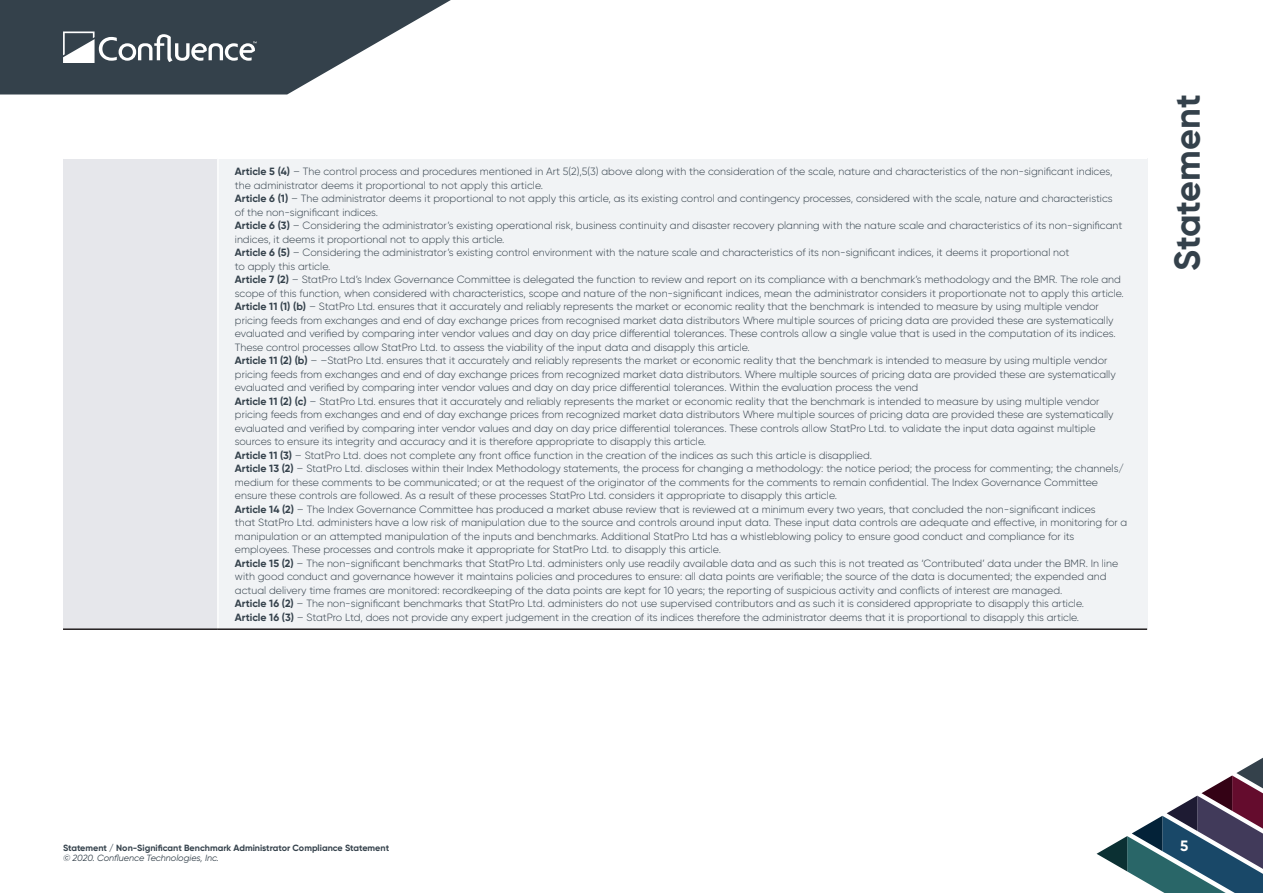
<style>
.page{position:relative;width:1263px;height:893px;background:#fff}
.page>*{position:absolute;margin:0;border:0;box-sizing:border-box;transform-origin:0 0}
.t1{font:700 36px "Gilroy";color:#34414b}
.t2{font:700 15px "Gilroy";color:#fff}
.Content{font:300 10.5px/13.5px "Gilroy";color:#34414b}
.t3{font:700 9px "Gilroy";color:#34414b}
.t4{font:italic 9px "Gilroy";color:#34414b}
.s1{font-weight:700}
</style>
<div class="page">
<svg style="left:1096px;top:757px;width:167px;height:136px"></svg>
<svg style="left:0;top:0;width:451px;height:95px"></svg>
<div style="left:63px;top:158px;width:155px;height:471px;background:#e6e7eb"></div>
<div style="left:218px;top:158px;width:929px;height:471px;background:#f1f3f5"></div>
<hr style="left:63px;top:158px;width:155px;height:1px;background:#fff">
<hr style="left:218px;top:158px;width:929px;height:1px;background:#fff">
<hr style="left:217px;top:159px;width:2px;height:469px;background:#fff">
<hr style="left:63px;top:628px;width:155px;height:2px;background:#231f20">
<hr style="left:218px;top:628px;width:929px;height:2px;background:#231f20">
<p class="Content" style="left:235px;top:165px;width:879px"><span class="s1">Article 5 (4)</span> – The control process and procedures mentioned in Art 5(2),5(3) above along with the consideration of the scale, nature and characteristics of the non-significant indices, the administrator deems it proportional to not apply this article.</p>
<p class="Content" style="left:235px;top:192px;width:879px"><span class="s1">Article 6 (1)</span> – The administrator deems it proportional to not apply this article, as its existing control and contingency processes, considered with the scale, nature and characteristics of the non-significant indices.</p>
<p class="Content" style="left:235px;top:219px;width:889px"><span class="s1">Article 6 (3)</span> – Considering the administrator’s existing operational risk, business continuity and disaster recovery planning with the nature scale and characteristics of its non-significant indices, it deems it proportional not to apply this article.</p>
<p class="Content" style="left:235px;top:246px;width:836px"><span class="s1">Article 6 (5)</span> – Considering the administrator’s existing control environment with the nature scale and characteristics of its non-significant indices, it deems it proportional not to apply this article.</p>
<p class="Content" style="left:235px;top:273px;width:887px"><span class="s1">Article 7 (2)</span> – StatPro Ltd’s Index Governance Committee is delegated the function to review and report on its compliance with a benchmark’s methodology and the BMR. The role and</p>
<p class="Content" style="left:235px;top:286px;width:890px">scope of this function, when considered with characteristics, scope and nature of the non-significant indices, mean the administrator considers it proportionate not to apply this article.</p>
<p class="Content" style="left:235px;top:300px;width:882px"><span class="s1">Article 11 (1) (b)</span> – StatPro Ltd. ensures that it accurately and reliably represents the market or economic reality that the benchmark is intended to measure by using multiple vendor pricing feeds from exchanges and end of day exchange prices from recognised market data distributors Where multiple sources of pricing data are provided these are systematically evaluated and verified by comparing inter vendor values and day on day price differential tolerances. These controls allow a single value that is used in the computation of its indices.<br>These control processes allow StatPro Ltd. to assess the viability of the input data and disapply this article.</p>
<p class="Content" style="left:235px;top:354px;width:874px"><span class="s1">Article 11 (2) (b)</span> – –StatPro Ltd. ensures that it accurately and reliably represents the market or economic reality that the benchmark is intended to measure by using multiple vendor</p>
<p class="Content" style="left:235px;top:367px;width:882px">pricing feeds from exchanges and end of day exchange prices from recognized market data distributors. Where multiple sources of pricing data are provided these are systematically</p>
<p class="Content" style="left:235px;top:381px;width:685px">evaluated and verified by comparing inter vendor values and day on day price differential tolerances. Within the evaluation process the vend</p>
<p class="Content" style="left:235px;top:394px;width:880px"><span class="s1">Article 11 (2) (c)</span> – StatPro Ltd. ensures that it accurately and reliably represents the market or economic reality that the benchmark is intended to measure by using multiple vendor pricing feeds from exchanges and end of day exchange prices from recognized market data distributors Where multiple sources of pricing data are provided these are systematically evaluated and verified by comparing inter vendor values and day on day price differential tolerances. These controls allow StatPro Ltd. to validate the input data against multiple sources to ensure its integrity and accuracy and it is therefore appropriate to disapply this article.</p>
<p class="Content" style="left:235px;top:448px;width:639px"><span class="s1">Article 11 (3)</span> – StatPro Ltd. does not complete any front office function in the creation of the indices as such this article is disapplied.</p>
<p class="Content" style="left:235px;top:462px;width:891px"><span class="s1">Article 13 (2)</span> – StatPro Ltd. discloses within their Index Methodology statements, the process for changing a methodology: the notice period; the process for commenting; the channels/</p>
<p class="Content" style="left:235px;top:475px;width:865px">medium for these comments to be communicated; or at the request of the originator of the comments for the comments to remain confidential. The Index Governance Committee</p>
<p class="Content" style="left:235px;top:489px;width:604px">ensure these controls are followed. As a result of these processes StatPro Ltd. considers it appropriate to disapply this article.</p>
<p class="Content" style="left:235px;top:502px;width:862px"><span class="s1">Article 14 (2)</span> – The Index Governance Committee has produced a market abuse review that is reviewed at a minimum every two years, that concluded the non-significant indices</p>
<p class="Content" style="left:235px;top:516px;width:894px">that StatPro Ltd. administers have a low risk of manipulation due to the source and controls around input data. These input data controls are adequate and effective, in monitoring for a</p>
<p class="Content" style="left:235px;top:529px;width:841px">manipulation or an attempted manipulation of the inputs and benchmarks. Additional StatPro Ltd has a whistleblowing policy to ensure good conduct and compliance for its employees. These processes and controls make it appropriate for StatPro Ltd. to disapply this article.</p>
<p class="Content" style="left:235px;top:556px;width:885px"><span class="s1">Article 15 (2)</span> – The non-significant benchmarks that StatPro Ltd. administers only use readily available data and as such this is not treated as ‘Contributed’ data under the BMR. In line with good conduct and governance however it maintains policies and procedures to ensure: all data points are verifiable; the source of the data is documented; the expended and actual delivery time frames are monitored: recordkeeping of the data points are kept for 10 years; the reporting of suspicious activity and conflicts of interest are managed.</p>
<p class="Content" style="left:235px;top:597px;width:851px"><span class="s1">Article 16 (2)</span> – The non-significant benchmarks that StatPro Ltd. administers do not use supervised contributors and as such it is considered appropriate to disapply this article.</p>
<p class="Content" style="left:235px;top:610px;width:846px"><span class="s1">Article 16 (3)</span> – StatPro Ltd, does not provide any expert judgement in the creation of its indices therefore the administrator deems that it is proportional to disapply this article.</p>
<h1 class="t1" style="left:1165px;top:271px;width:178px;rotate:-90deg">Statement</h1>
<p class="t3" style="left:63px;top:842px;width:328px">Statement / Non-Significant Benchmark Administrator Compliance Statement</p>
<p class="t4" style="left:63px;top:852px;width:157px">© 2020. Confluence Technologies, Inc.</p>
<h2 class="t2" style="left:1180px;top:836px;width:10px">5</h2>
</div>
